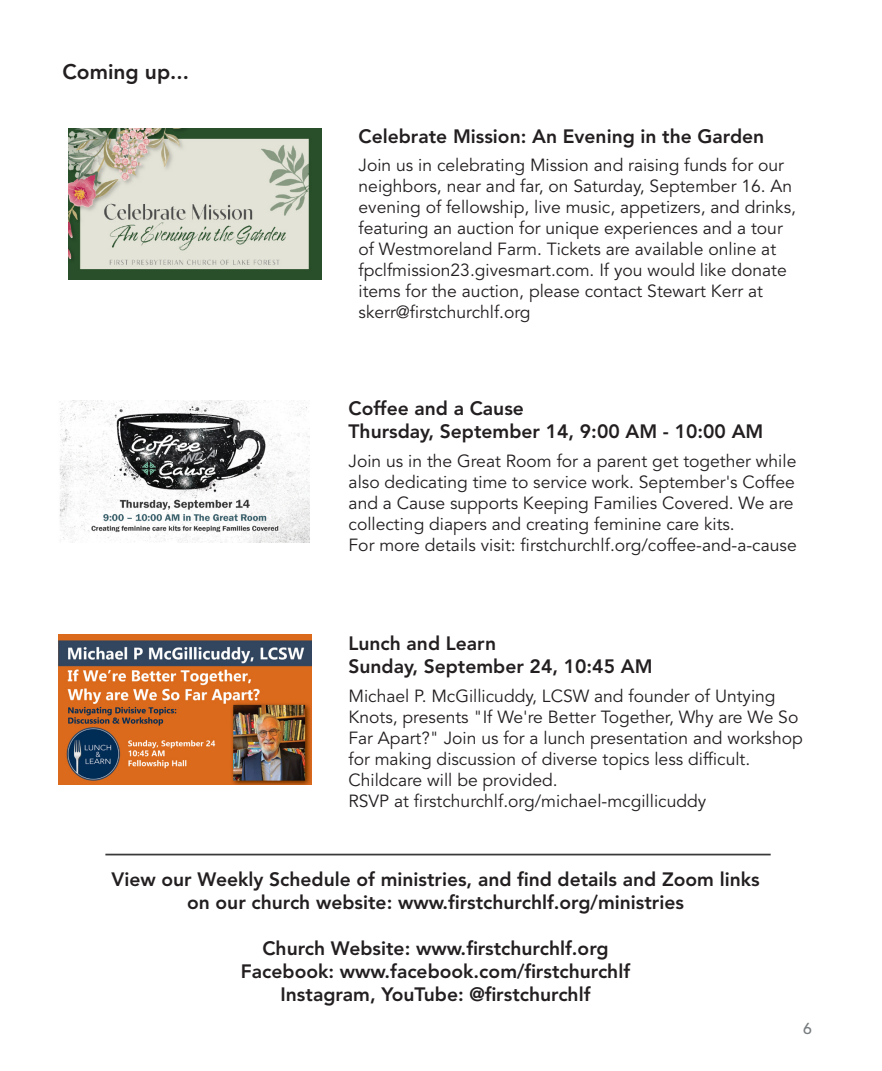
<style>
.page{position:relative;width:882px;height:1071px;background:#fff}
.page>*{position:absolute;margin:0;border:0;box-sizing:border-box;transform-origin:0 0}
.t1{font:800 21px "Avenir LT Std";color:#231f20}
.t2{font:800 19.25px/23.1px "Avenir LT Std";color:#231f20}
.liturgy_heading{font:17.5px/21px "Avenir LT Std";color:#231f20}
.t3{font:500 15.75px "Avenir LT Std";color:#777c7f}
</style>
<div class="page">
<hr style="left:105px;top:854px;width:666px;height:1px;background:#383938">
<img style="left:69px;top:128px;width:253px;height:152px">
<img style="left:59px;top:400px;width:250px;height:143px">
<img style="left:59px;top:635px;width:253px;height:149px">
<p class="t1" style="left:63px;top:59px;width:128px">Coming up...</p>
<p class="t2" style="left:359px;top:124px;width:407px">Celebrate Mission: An Evening in the Garden</p>
<p class="liturgy_heading" style="left:359px;top:155px;width:439px">Join us in celebrating Mission and raising funds for our neighbors, near and far, on Saturday, September 16. An evening of fellowship, live music, appetizers, and drinks, featuring an auction for unique experiences and a tour of Westmoreland Farm. Tickets are available online at fpclfmission23.givesmart.com. If you would like donate items for the auction, please contact Stewart Kerr at skerr@firstchurchlf.org</p>
<p class="t2" style="left:349px;top:397px;width:416px">Coffee and a Cause<br>Thursday, September 14, 9:00 AM - 10:00 AM</p>
<p class="liturgy_heading" style="left:349px;top:451px;width:450px">Join us in the Great Room for a parent get together while also dedicating time to service work. September's Coffee and a Cause supports Keeping Families Covered. We are collecting diapers and creating feminine care kits.<br>For more details visit: firstchurchlf.org/coffee-and-a-cause</p>
<p class="t2" style="left:349px;top:632px;width:305px">Lunch and Learn<br>Sunday, September 24, 10:45 AM</p>
<p class="liturgy_heading" style="left:349px;top:686px;width:456px">Michael P. McGillicuddy, LCSW and founder of Untying Knots, presents "If We're Better Together, Why are We So Far Apart?" Join us for a lunch presentation and workshop for making discussion of diverse topics less difficult.</p>
<p class="liturgy_heading" style="left:349px;top:770px;width:211px">Childcare will be provided.</p>
<p class="liturgy_heading" style="left:349px;top:791px;width:359px">RSVP at firstchurchlf.org/michael-mcgillicuddy</p>
<p class="t2" style="left:111px;top:867px;width:650px;text-align:center">View our Weekly Schedule of ministries, and find details and Zoom links on our church website: www.firstchurchlf.org/ministries</p>
<p class="t2" style="left:262px;top:937px;width:348px">Church Website: www.firstchurchlf.org</p>
<p class="t2" style="left:241px;top:960px;width:391px">Facebook: www.facebook.com/firstchurchlf</p>
<p class="t2" style="left:281px;top:983px;width:311px">Instagram, YouTube: @firstchurchlf</p>
<p class="t3" style="left:803px;top:1019px;width:10px">6</p>
</div>
